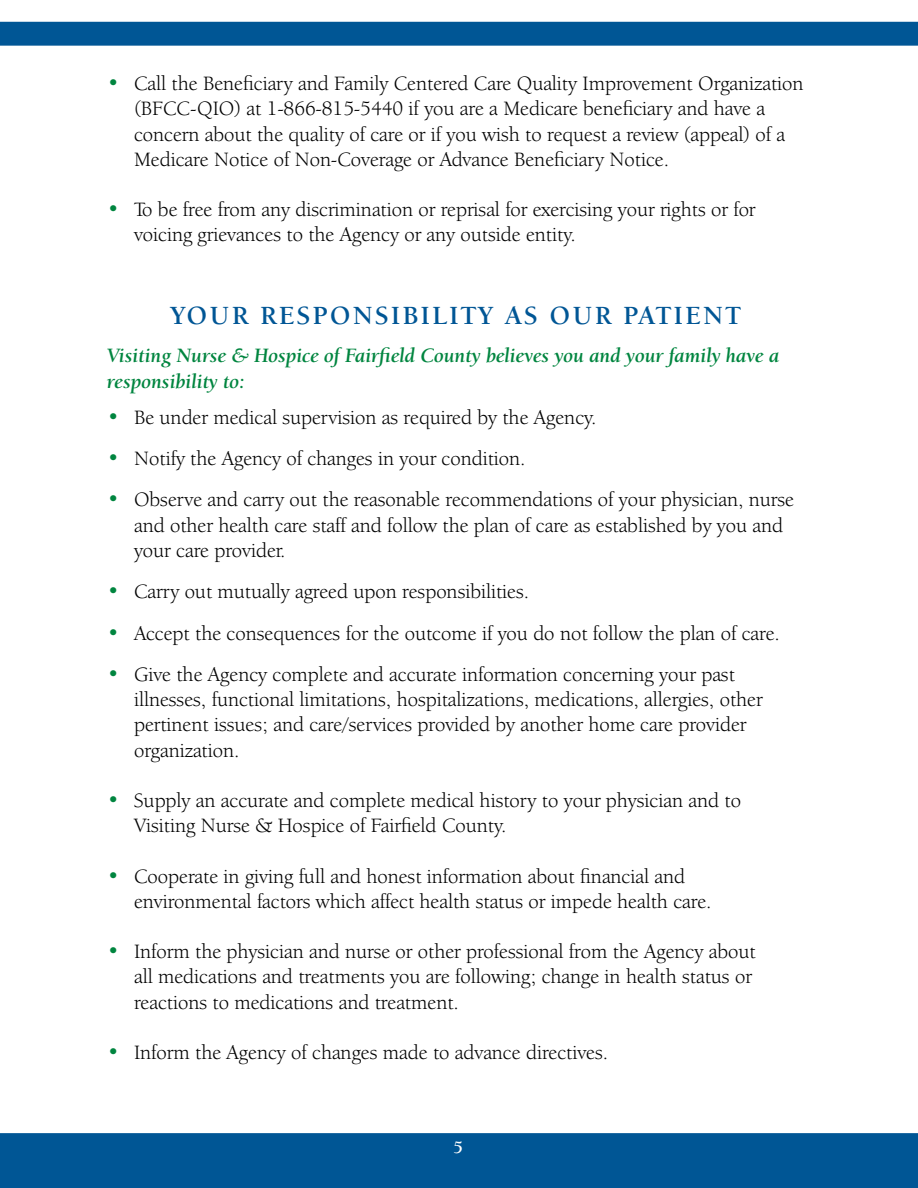
<style>
.page{position:relative;width:918px;height:1188px;background:#fff}
.page>*{position:absolute;margin:0;border:0;box-sizing:border-box;transform-origin:0 0}
.t1{font:700 27px "Berkeley Oldstyle IT Cby BT";letter-spacing:.1em;color:#005695}
.t2{font:21px/25.2px "Berkeley Oldstyle IT Cby BT";color:#000}
.t3{font:italic 700 21px/25.2px "Berkeley Oldstyle IT Cby BT";color:#00853f}
.t4{font:700 18px "Berkeley Oldstyle IT Cby BT";color:#fff}
.s1{color:#00853f}
</style>
<div class="page">
<div style="left:0;top:1133px;width:918px;height:55px;background:#005695"></div>
<div style="left:0;top:22px;width:918px;height:24px;background:#005695"></div>
<p class="t2" style="left:134px;top:71px;width:671px;text-indent:-27px"><span class="s1">•</span> Call the Beneficiary and Family Centered Care Quality Improvement Organization (BFCC-QIO) at 1-866-815-5440 if you are a Medicare beneficiary and have a concern about the quality of care or if you wish to request a review (appeal) of a Medicare Notice of Non-Coverage or Advance Beneficiary Notice.</p>
<p class="t2" style="left:134px;top:197px;width:623px;text-indent:-27px"><span class="s1">•</span> To be free from any discrimination or reprisal for exercising your rights or for voicing grievances to the Agency or any outside entity.</p>
<p class="t1" style="left:171px;top:299px;width:571px">YOUR RESPONSIBILITY AS OUR PATIENT</p>
<p class="t3" style="left:107px;top:343px;width:674px">Visiting Nurse &amp; Hospice of Fairfield County believes you and your family have a responsibility to:</p>
<p class="t2" style="left:107px;top:404px;width:491px"><span class="s1">•</span> Be under medical supervision as required by the Agency.</p>
<p class="t2" style="left:107px;top:445px;width:420px"><span class="s1">•</span> Notify the Agency of changes in your condition.</p>
<p class="t2" style="left:134px;top:487px;width:661px;text-indent:-27px"><span class="s1">•</span> Observe and carry out the reasonable recommendations of your physician, nurse and other health care staff and follow the plan of care as established by you and your care provider.</p>
<p class="t2" style="left:107px;top:579px;width:424px"><span class="s1">•</span> Carry out mutually agreed upon responsibilities.</p>
<p class="t2" style="left:107px;top:620px;width:674px"><span class="s1">•</span> Accept the consequences for the outcome if you do not follow the plan of care.</p>
<p class="t2" style="left:134px;top:661px;width:630px;text-indent:-27px"><span class="s1">•</span> Give the Agency complete and accurate information concerning your past illnesses, functional limitations, hospitalizations, medications, allergies, other pertinent issues; and care/services provided by another home care provider organization.</p>
<p class="t2" style="left:134px;top:787px;width:608px;text-indent:-27px"><span class="s1">•</span> Supply an accurate and complete medical history to your physician and to<br>Visiting Nurse &amp; Hospice of Fairfield County.</p>
<p class="t2" style="left:134px;top:863px;width:579px;text-indent:-27px"><span class="s1">•</span> Cooperate in giving full and honest information about financial and environmental factors which affect health status or impede health care.</p>
<p class="t2" style="left:134px;top:939px;width:623px;text-indent:-27px"><span class="s1">•</span> Inform the physician and nurse or other professional from the Agency about all medications and treatments you are following; change in health status or reactions to medications and treatment.</p>
<p class="t2" style="left:107px;top:1039px;width:503px"><span class="s1">•</span> Inform the Agency of changes made to advance directives.</p>
<p class="t4" style="left:453px;top:1137px;width:11px">5</p>
</div>
